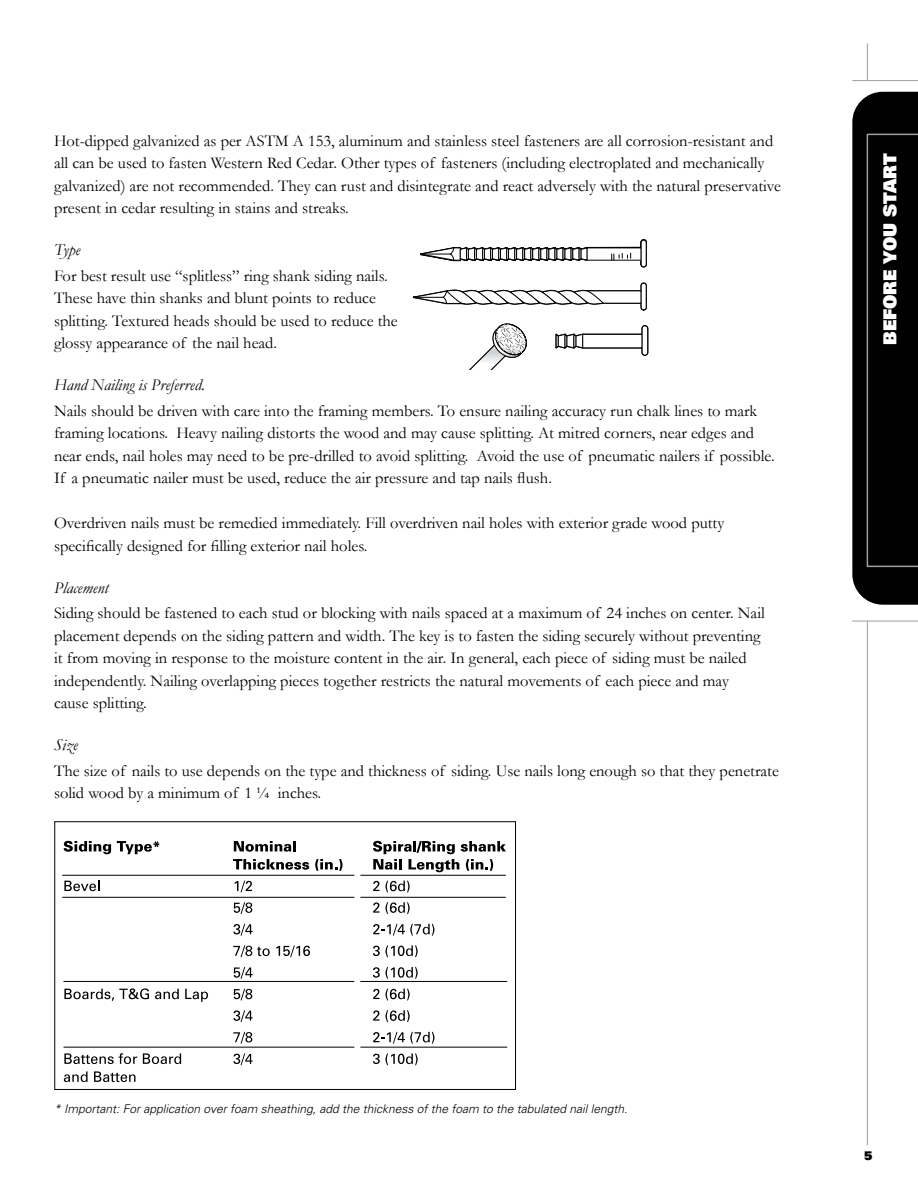
<style>
.page{position:relative;width:918px;height:1188px;background:#fff}
.page>*{position:absolute;margin:0;border:0;box-sizing:border-box;transform-origin:0 0}
.t1{font:900 18px "Univers";color:#fff}
.t2{font:16.5px/22.5px "Garamond";color:#000}
.t3{font:italic 16.5px "Garamond";color:#000}
.t4{font:italic 300 12px "Univers";color:#000}
.t5{font:900 12px "Univers";color:#000}
</style>
<div class="page">
<hr style="left:0;top:44px;width:1px;height:1101px;background:#9d9fa2">
<hr style="left:867px;top:44px;width:1px;height:1101px;background:#9d9fa2">
<svg style="left:852px;top:92px;width:66px;height:513px;background:#080808"></svg>
<hr style="left:852px;top:80px;width:66px;height:1px;background:#9d9fa2">
<hr style="left:852px;top:621px;width:66px;height:1px;background:#9d9fa2">
<div style="left:640px;top:239px;width:7px;height:29px;border:2px solid #000;border-radius:3px"></div>
<div style="left:587px;top:247px;width:54px;height:13px;border:1px solid #000"></div>
<div style="left:641px;top:240px;width:5px;height:27px;background:#fff;border-radius:3px"></div>
<div style="left:641px;top:240px;width:6px;height:27px;border:1px solid #000;border-radius:3px"></div>
<svg style="left:640px;top:282px;width:7px;height:29px"></svg>
<div style="left:641px;top:283px;width:5px;height:27px;background:#fff;border-radius:3px"></div>
<div style="left:641px;top:283px;width:6px;height:27px;border:1px solid #000;border-radius:3px"></div>
<svg style="left:420px;top:246px;width:169px;height:16px"></svg>
<svg style="left:611px;top:253px;width:20px;height:7px"></svg>
<div style="left:582px;top:334px;width:61px;height:15px;background:#404040"></div>
<svg style="left:641px;top:325px;width:7px;height:31px"></svg>
<div style="left:583px;top:334px;width:59px;height:14px;background:#fff;border:1px solid #000"></div>
<svg style="left:555px;top:333px;width:30px;height:16px"></svg>
<div style="left:642px;top:326px;width:6px;height:29px;background:#fff;border-radius:3px"></div>
<div style="left:642px;top:325px;width:6px;height:31px;border:1px solid #000;border-radius:3px"></div>
<svg style="left:413px;top:289px;width:230px;height:17px"></svg>
<svg style="left:469px;top:323px;width:58px;height:47px"></svg>
<svg style="left:64px;top:841px;width:47px;height:13px"></svg>
<svg style="left:117px;top:841px;width:42px;height:13px"></svg>
<svg style="left:234px;top:841px;width:62px;height:11px"></svg>
<svg style="left:233px;top:859px;width:76px;height:11px"></svg>
<svg style="left:315px;top:859px;width:28px;height:12px"></svg>
<svg style="left:373px;top:841px;width:133px;height:31px"></svg>
<svg style="left:64px;top:881px;width:35px;height:10px"></svg>
<svg style="left:235px;top:881px;width:17px;height:11px"></svg>
<svg style="left:373px;top:881px;width:6px;height:10px"></svg>
<svg style="left:385px;top:881px;width:25px;height:11px"></svg>
<svg style="left:234px;top:902px;width:18px;height:12px"></svg>
<svg style="left:373px;top:902px;width:6px;height:11px"></svg>
<svg style="left:385px;top:902px;width:25px;height:12px"></svg>
<svg style="left:233px;top:924px;width:20px;height:12px"></svg>
<svg style="left:373px;top:924px;width:62px;height:12px"></svg>
<svg style="left:233px;top:945px;width:37px;height:12px"></svg>
<svg style="left:276px;top:945px;width:34px;height:12px"></svg>
<svg style="left:373px;top:945px;width:45px;height:12px"></svg>
<svg style="left:234px;top:967px;width:19px;height:12px"></svg>
<svg style="left:373px;top:967px;width:45px;height:12px"></svg>
<svg style="left:64px;top:988px;width:85px;height:13px"></svg>
<svg style="left:155px;top:989px;width:24px;height:10px"></svg>
<svg style="left:185px;top:989px;width:23px;height:13px"></svg>
<svg style="left:234px;top:989px;width:18px;height:11px"></svg>
<svg style="left:373px;top:989px;width:6px;height:10px"></svg>
<svg style="left:385px;top:989px;width:25px;height:11px"></svg>
<svg style="left:233px;top:1010px;width:20px;height:12px"></svg>
<svg style="left:373px;top:1010px;width:6px;height:11px"></svg>
<svg style="left:385px;top:1010px;width:25px;height:12px"></svg>
<svg style="left:233px;top:1032px;width:19px;height:12px"></svg>
<svg style="left:373px;top:1032px;width:62px;height:12px"></svg>
<svg style="left:64px;top:1053px;width:73px;height:11px"></svg>
<svg style="left:143px;top:1053px;width:38px;height:11px"></svg>
<svg style="left:233px;top:1053px;width:20px;height:12px"></svg>
<svg style="left:373px;top:1053px;width:45px;height:12px"></svg>
<svg style="left:64px;top:1071px;width:24px;height:11px"></svg>
<svg style="left:94px;top:1071px;width:41px;height:11px"></svg>
<hr style="left:62px;top:875px;width:444px;height:1px;background:#000">
<hr style="left:62px;top:897px;width:444px;height:1px;background:#000">
<hr style="left:64px;top:981px;width:443px;height:1px;background:#000">
<hr style="left:64px;top:1047px;width:443px;height:1px;background:#000">
<div style="left:354px;top:839px;width:6px;height:254px;background:#fff"></div>
<div style="left:55px;top:822px;width:461px;height:268px;border:1px solid #000"></div>
<p class="t2" style="left:54px;top:129px;width:729px">Hot-dipped galvanized as per ASTM A 153, aluminum and stainless steel fasteners are all corrosion-resistant and all can be used to fasten Western Red Cedar. Other types of fasteners (including electroplated and mechanically galvanized) are not recommended. They can rust and disintegrate and react adversely with the natural preservative present in cedar resulting in stains and streaks.</p>
<p class="t3" style="left:54px;top:240px;width:28px">Type</p>
<p class="t2" style="left:54px;top:264px;width:345px">For best result use “splitless” ring shank siding nails.<br>These have thin shanks and blunt points to reduce splitting. Textured heads should be used to reduce the glossy appearance of the nail head.</p>
<p class="t3" style="left:54px;top:375px;width:152px">Hand Nailing is Preferred.</p>
<p class="t2" style="left:54px;top:399px;width:722px">Nails should be driven with care into the framing members. To ensure nailing accuracy run chalk lines to mark framing locations. Heavy nailing distorts the wood and may cause splitting. At mitred corners, near edges and near ends, nail holes may need to be pre-drilled to avoid splitting. Avoid the use of pneumatic nailers if possible.<br>If a pneumatic nailer must be used, reduce the air pressure and tap nails flush.</p>
<p class="t2" style="left:54px;top:512px;width:672px">Overdriven nails must be remedied immediately. Fill overdriven nail holes with exterior grade wood putty specifically designed for filling exterior nail holes.</p>
<p class="t3" style="left:54px;top:578px;width:56px">Placement</p>
<p class="t2" style="left:54px;top:602px;width:712px">Siding should be fastened to each stud or blocking with nails spaced at a maximum of 24 inches on center. Nail placement depends on the siding pattern and width. The key is to fasten the siding securely without preventing it from moving in response to the moisture content in the air. In general, each piece of siding must be nailed independently. Nailing overlapping pieces together restricts the natural movements of each piece and may cause splitting.</p>
<p class="t3" style="left:54px;top:735px;width:25px">Size</p>
<p class="t2" style="left:54px;top:759px;width:726px">The size of nails to use depends on the type and thickness of siding. Use nails long enough so that they penetrate solid wood by a minimum of 1 ¼ inches.</p>
<p class="t1" style="left:878px;top:345px;width:193px;rotate:-90deg">BEFORE YOU START</p>
<p class="t4" style="left:54px;top:1102px;width:575px">* Important: For application over foam sheathing, add the thickness of the foam to the tabulated nail length.</p>
<p class="t5" style="left:864px;top:1148px;width:10px">5</p>
</div>
